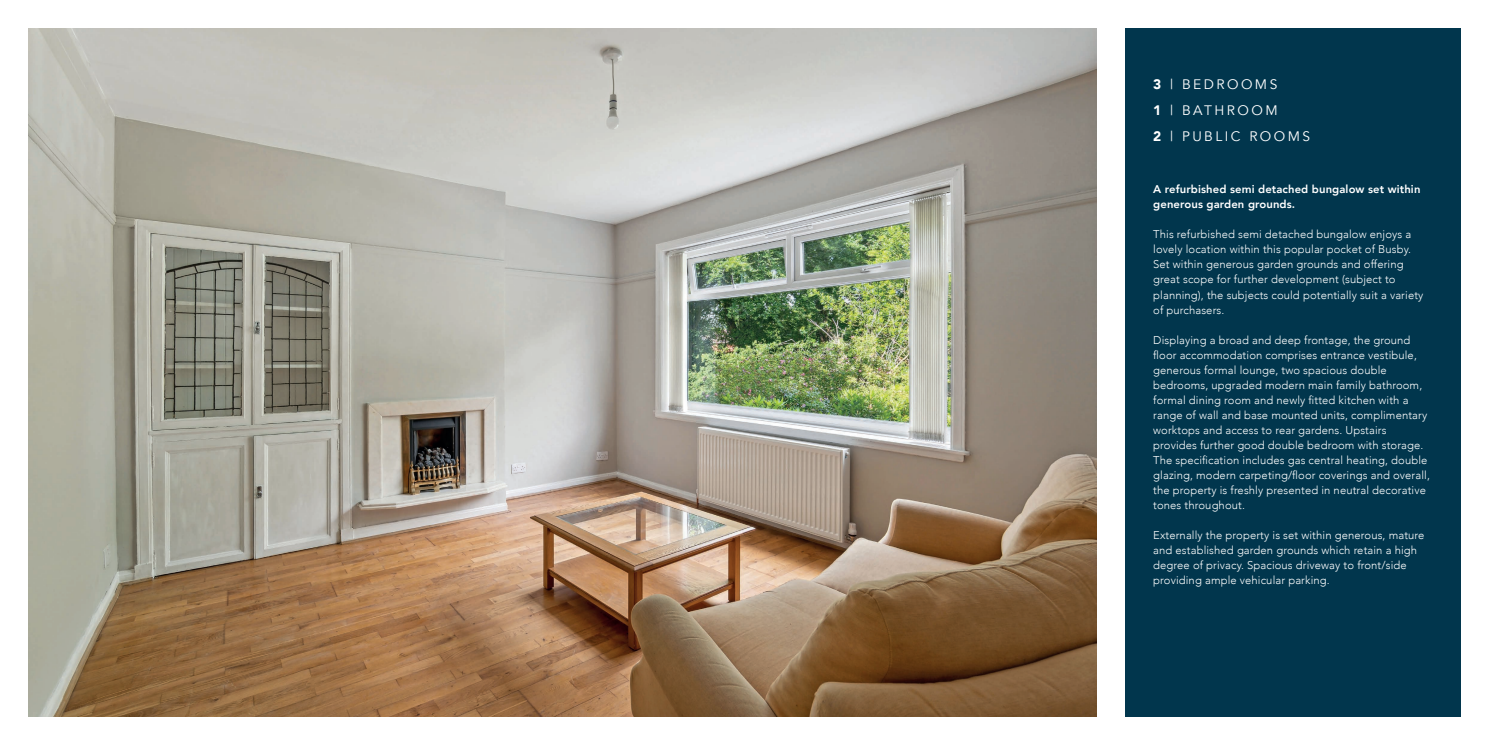
<style>
.page{position:relative;width:1489px;height:745px;background:#fff}
.page>*{position:absolute;margin:0;border:0;box-sizing:border-box;transform-origin:0 0}
.t1{font:13.75px "Avenir";letter-spacing:.18em;color:#fff}
.t2{font:300 11.25px/15px "Avenir";letter-spacing:.01em;color:#fff}
.t3{font:800 11.25px/15px "Avenir";letter-spacing:.01em;color:#fff}
.s1{font-weight:900}
</style>
<div class="page">
<div style="left:28px;top:28px;width:1432px;height:688px;background:#01364d"></div>
<div style="left:1096px;top:0;width:28px;height:744px;background:#fff"></div>
<img style="left:28px;top:28px;width:1068px;height:688px">
<p class="t1" style="left:1153px;top:75px;width:126px"><span class="s1">3</span> | BEDROOMS</p>
<p class="t1" style="left:1153px;top:102px;width:126px"><span class="s1">1</span> | BATHROOM</p>
<p class="t1" style="left:1153px;top:128px;width:158px"><span class="s1">2</span> | PUBLIC ROOMS</p>
<p class="t3" style="left:1153px;top:182px;width:269px">A refurbished semi detached bungalow set within generous garden grounds.</p>
<p class="t2" style="left:1153px;top:227px;width:272px">This refurbished semi detached bungalow enjoys a lovely location within this popular pocket of Busby.<br>Set within generous garden grounds and offering great scope for further development (subject to planning), the subjects could potentially suit a variety of purchasers.</p>
<p class="t2" style="left:1153px;top:332px;width:278px">Displaying a broad and deep frontage, the ground floor accommodation comprises entrance vestibule, generous formal lounge, two spacious double bedrooms, upgraded modern main family bathroom, formal dining room and newly fitted kitchen with a range of wall and base mounted units, complimentary worktops and access to rear gardens. Upstairs provides further good double bedroom with storage.<br>The specification includes gas central heating, double glazing, modern carpeting/floor coverings and overall, the property is freshly presented in neutral decorative tones throughout.</p>
<p class="t2" style="left:1153px;top:527px;width:273px">Externally the property is set within generous, mature and established garden grounds which retain a high degree of privacy. Spacious driveway to front/side providing ample vehicular parking.</p>
</div>
